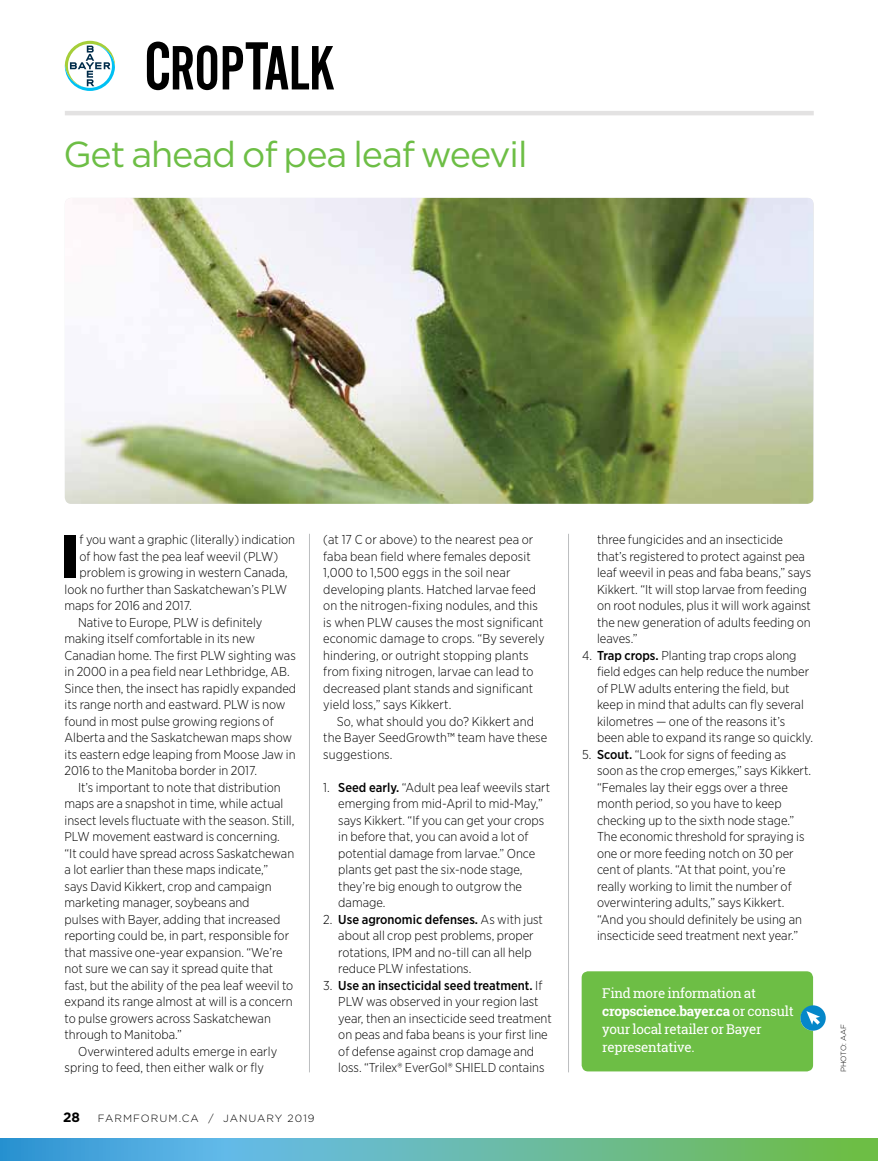
<style>
.page{position:relative;width:878px;height:1161px;background:#fff}
.page>*{position:absolute;margin:0;border:0;box-sizing:border-box;transform-origin:0 0}
.t1{font:900 60px "Gotham";color:#000}
.t2{font:36px "Gotham";letter-spacing:-.03em;color:#6dbe45}
.t3{font:13.5px/18px "Roboto Slab";letter-spacing:-.02em;color:#fff}
.t4{font:700 13.5px "Gotham";color:#000}
.t5{font:300 12.9px/16.5px "Gotham Narrow";color:#000}
.t6{font:300 10.5px "Gotham";letter-spacing:.1em;color:#000}
.t7{font:300 7.5px "Gotham";letter-spacing:.005em;color:#000}
.s1{font-weight:500}
.s2{font-weight:700}
</style>
<div class="page">
<svg style="left:0;top:1138px;width:878px;height:23px;background:#61b5a9"></svg>
<hr style="left:309px;top:534px;width:1px;height:538px;background:#bcbec0">
<svg style="left:65px;top:41px;width:50px;height:50px"></svg>
<svg style="left:147px;top:42px;width:70px;height:48px"></svg>
<svg style="left:223px;top:42px;width:111px;height:47px"></svg>
<hr style="left:65px;top:111px;width:748px;height:4px;background:#e3e2e2">
<img style="left:65px;top:198px;width:748px;height:306px">
<div style="left:581px;top:971px;width:232px;height:100px;background:#6dbe45;border-radius:6px"></div>
<svg style="left:800px;top:1005px;width:25px;height:26px"></svg>
<hr style="left:568px;top:534px;width:1px;height:538px;background:#bcbec0">
<h2 class="t2" style="left:63px;top:135px;width:465px">Get ahead of pea leaf weevil</h2>
<h1 class="t1" style="left:60px;top:521px;width:21px">I</h1>
<p class="t5" style="left:80px;top:531px;width:217px">f you want a graphic (literally) indication</p>
<p class="t5" style="left:80px;top:548px;width:200px">of how fast the pea leaf weevil (PLW)</p>
<p class="t5" style="left:80px;top:564px;width:210px">problem is growing in western Canada,</p>
<p class="t5" style="left:64px;top:581px;width:224px">look no further than Saskatchewan’s PLW</p>
<p class="t5" style="left:64px;top:597px;width:129px">maps for 2016 and 2017.</p>
<p class="t5" style="left:78px;top:614px;width:186px">Native to Europe, PLW is definitely</p>
<p class="t5" style="left:64px;top:630px;width:192px">making itself comfortable in its new</p>
<p class="t5" style="left:64px;top:647px;width:233px">Canadian home. The first PLW sighting was</p>
<p class="t5" style="left:64px;top:663px;width:227px">in 2000 in a pea field near Lethbridge, AB.</p>
<p class="t5" style="left:64px;top:680px;width:233px">Since then, the insect has rapidly expanded</p>
<p class="t5" style="left:64px;top:696px;width:222px">its range north and eastward. PLW is now</p>
<p class="t5" style="left:64px;top:713px;width:211px">found in most pulse growing regions of</p>
<p class="t5" style="left:64px;top:729px;width:229px">Alberta and the Saskatchewan maps show</p>
<p class="t5" style="left:64px;top:746px;width:233px">its eastern edge leaping from Moose Jaw in</p>
<p class="t5" style="left:64px;top:762px;width:194px">2016 to the Manitoba border in 2017.</p>
<p class="t5" style="left:78px;top:779px;width:204px">It’s important to note that distribution</p>
<p class="t5" style="left:64px;top:795px;width:220px">maps are a snapshot in time, while actual</p>
<p class="t5" style="left:64px;top:812px;width:231px">insect levels fluctuate with the season. Still,</p>
<p class="t5" style="left:64px;top:828px;width:217px">PLW movement eastward is concerning.</p>
<p class="t5" style="left:64px;top:845px;width:231px">“It could have spread across Saskatchewan</p>
<p class="t5" style="left:64px;top:861px;width:205px">a lot earlier than these maps indicate,”</p>
<p class="t5" style="left:64px;top:878px;width:209px">says David Kikkert, crop and campaign</p>
<p class="t5" style="left:64px;top:894px;width:186px">marketing manager, soybeans and</p>
<p class="t5" style="left:64px;top:911px;width:217px">pulses with Bayer, adding that increased</p>
<p class="t5" style="left:64px;top:927px;width:226px">reporting could be, in part, responsible for</p>
<p class="t5" style="left:64px;top:944px;width:220px">that massive one-year expansion. “We’re</p>
<p class="t5" style="left:64px;top:960px;width:210px">not sure we can say it spread quite that</p>
<p class="t5" style="left:64px;top:977px;width:230px">fast, but the ability of the pea leaf weevil to</p>
<p class="t5" style="left:64px;top:993px;width:230px">expand its range almost at will is a concern</p>
<p class="t5" style="left:64px;top:1010px;width:208px">to pulse growers across Saskatchewan</p>
<p class="t5" style="left:64px;top:1026px;width:119px">through to Manitoba.”</p>
<p class="t5" style="left:78px;top:1043px;width:201px">Overwintered adults emerge in early</p>
<p class="t5" style="left:64px;top:1059px;width:201px">spring to feed, then either walk or fly</p>
<p class="t5" style="left:323px;top:531px;width:223px">(at 17 C or above) to the nearest pea or faba bean field where females deposit 1,000 to 1,500 eggs in the soil near developing plants. Hatched larvae feed on the nitrogen-fixing nodules, and this is when PLW causes the most significant economic damage to crops. “By severely hindering, or outright stopping plants from fixing nitrogen, larvae can lead to decreased plant stands and significant yield loss,” says Kikkert.</p>
<p class="t5" style="left:323px;top:713px;width:226px;text-indent:14px">So, what should you do? Kikkert and the Bayer SeedGrowth™ team have these suggestions.</p>
<p class="t5" style="left:338px;top:779px;width:213px;text-indent:-15px">1. <span class="s1">Seed early.</span> “Adult pea leaf weevils start emerging from mid-April to mid-May,” says Kikkert. “If you can get your crops in before that, you can avoid a lot of potential damage from larvae.” Once plants get past the six-node stage, they’re big enough to outgrow the damage.</p>
<p class="t5" style="left:338px;top:911px;width:206px;text-indent:-15px">2. <span class="s1">Use agronomic defenses.</span> As with just about all crop pest problems, proper rotations, IPM and no-till can all help reduce PLW infestations.</p>
<p class="t5" style="left:338px;top:977px;width:215px;text-indent:-15px">3. <span class="s1">Use an insecticidal seed treatment.</span> If PLW was observed in your region last year, then an insecticide seed treatment on peas and faba beans is your first line of defense against crop damage and loss. “Trilex® EverGol® SHIELD contains</p>
<p class="t4" style="left:63px;top:1109px;width:18px">28</p>
<p class="t6" style="left:98px;top:1112px;width:218px">FARMFORUM.CA / JANUARY 2019</p>
<p class="t5" style="left:597px;top:531px;width:216px">three fungicides and an insecticide that’s registered to protect against pea leaf weevil in peas and faba beans,” says Kikkert. “It will stop larvae from feeding on root nodules, plus it will work against the new generation of adults feeding on leaves.”</p>
<p class="t5" style="left:597px;top:647px;width:217px;text-indent:-15px">4. <span class="s1">Trap crops.</span> Planting trap crops along field edges can help reduce the number of PLW adults entering the field, but keep in mind that adults can fly several kilometres — one of the reasons it’s been able to expand its range so quickly.</p>
<p class="t5" style="left:597px;top:746px;width:215px;text-indent:-15px">5. <span class="s1">Scout.</span> “Look for signs of feeding as soon as the crop emerges,” says Kikkert. “Females lay their eggs over a three month period, so you have to keep checking up to the sixth node stage.” The economic threshold for spraying is one or more feeding notch on 30 per cent of plants. “At that point, you’re really working to limit the number of overwintering adults,” says Kikkert. “And you should definitely be using an insecticide seed treatment next year.”</p>
<p class="t3" style="left:602px;top:984px;width:193px">Find more information at <span class="s2">cropscience.bayer.ca</span> or consult your local retailer or Bayer representative.</p>
<p class="t7" style="left:839px;top:1072px;width:50px;rotate:-90deg">PHOTO: AAF</p>
</div>
